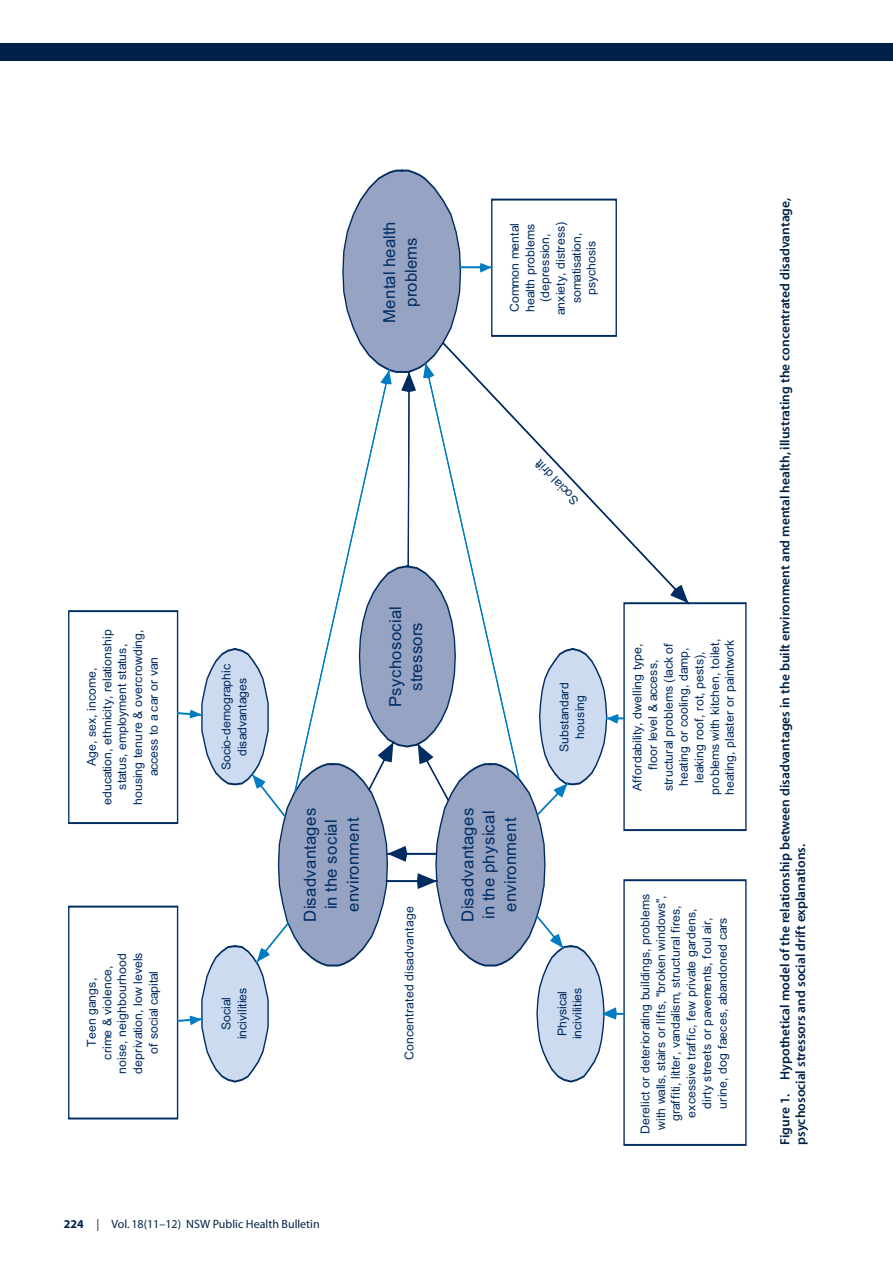
<style>
.page{position:relative;width:893px;height:1263px;background:#fff}
.page>*{position:absolute;margin:0;border:0;box-sizing:border-box;transform-origin:0 0}
.t1{font:16.5px/21.3px "Arial";letter-spacing:.025em;color:#002c62;text-align:center}
.t2{font:13.5px/15.8px "Myriad MM 565 600";color:#002248}
.t3{font:12.3px "Arial";color:#002c62}
.t4{font:12.15px/15.5px "Arial";letter-spacing:.005em;color:#002c62;text-align:center}
.t5{font:12px "Myriad MM 400 600";color:#002248}
.s1{font-family:"Myriad MM 700 600"}
</style>
<div class="page">
<div style="left:0;top:44px;width:893px;height:17px;background:#002248"></div>
<div style="left:68px;top:906px;width:110px;height:213px;border:2px solid #002c62"></div>
<div style="left:623px;top:879px;width:124px;height:267px;border:2px solid #002c62"></div>
<div style="left:623px;top:602px;width:124px;height:229px;border:2px solid #002c62"></div>
<div style="left:68px;top:610px;width:110px;height:214px;border:2px solid #002c62"></div>
<svg style="left:624px;top:533px;width:66px;height:73px"></svg>
<svg style="left:670px;top:585px;width:18px;height:18px"></svg>
<svg style="left:176px;top:169px;width:448px;height:914px"></svg>
<h1 class="t1" style="left:380px;top:323px;width:103px;line-height:21.8px;rotate:-90deg">Mental health problems</h1>
<p class="t4" style="left:508px;top:315px;width:94px;rotate:-90deg">Common mental health problems (depression, anxiety, distress) somatisation, psychosis</p>
<p class="t4" style="left:85px;top:805px;width:178px;rotate:-90deg">Age, sex, income,<br>education, ethnicity, relationship status, employment status, housing tenure &amp; overcrowding, access to a car or van</p>
<p class="t4" style="left:85px;top:1073px;width:123px;rotate:-90deg">Teen gangs,<br>crime &amp; violence, noise, neighbourhood deprivation, low levels of social capital</p>
<p class="t4" style="left:220px;top:770px;width:108px;rotate:-90deg">Socio-demographic disadvantages</p>
<p class="t4" style="left:220px;top:1039px;width:53px;rotate:-90deg">Social incivilities</p>
<p class="t3" style="left:573px;top:506px;width:58px;rotate:-133deg">Soc ai l drift</p>
<h1 class="t1" style="left:387px;top:707px;width:103px;line-height:20.9px;rotate:-90deg">Psychosocial stressors</h1>
<h1 class="t1" style="left:301px;top:921px;width:115px;rotate:-90deg">Disadvantages in the social environment</h1>
<h1 class="t1" style="left:459px;top:921px;width:115px;rotate:-90deg">Disadvantages in the physical environment</h1>
<p class="t4" style="left:403px;top:1059px;width:155px;rotate:-90deg">Concentrated disadvantage</p>
<p class="t4" style="left:557px;top:752px;width:71px;rotate:-90deg">Substandard housing</p>
<p class="t4" style="left:556px;top:1039px;width:53px;line-height:14.9px;text-align:left;rotate:-90deg">Physical incivilities</p>
<p class="t5" style="left:64px;top:1220px;width:257px"><span class="s1">224</span> | Vol. 18(11–12) NSW Public Health Bulletin</p>
<p class="t4" style="left:631px;top:795px;width:158px;rotate:-90deg">Affordability, dwelling type, floor level &amp; access, structural problems (lack of heating or cooling, damp, leaking roof, rot, pests), problems with kitchen, toilet, heating, plaster or paintwork</p>
<p class="t4" style="left:638px;top:1134px;width:241px;rotate:-90deg">Derelict or deteriorating buildings, problems with walls, stairs or lifts, "broken windows", graffiti, litter, vandalism, structural fires, excessive traffic, few private gardens,<br>dirty streets or pavements, foul air,<br>urine, dog faeces, abandoned cars</p>
<p class="t2" style="left:778px;top:1145px;width:948px;rotate:-90deg">Figure 1. Hypothetical model of the relationship between disadvantages in the built environment and mental health, illustrating the concentrated disadvantage, psychosocial stressors and social drift explanations.</p>
</div>
